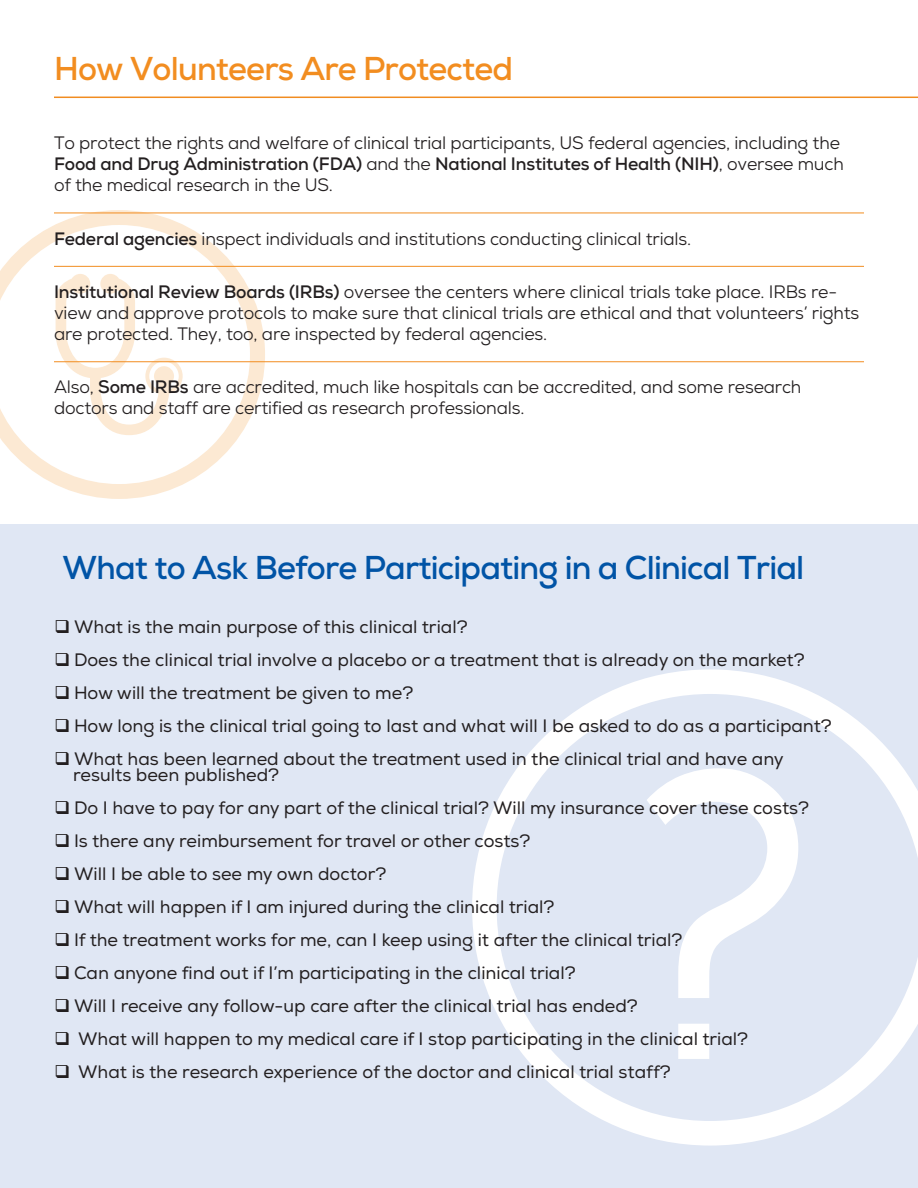
<style>
.page{position:relative;width:918px;height:1188px;background:#fff}
.page>*{position:absolute;margin:0;border:0;box-sizing:border-box;transform-origin:0 0}
.subhead{font:700 33px "Nexa";letter-spacing:-.025em;color:#0154a6}
.subhead-2{font:700 33px "Nexa";letter-spacing:-.025em;color:#f28d20}
.t1{font:18px/16.5px "Nexa";color:#231f20}
.body_copy{font:18px/21px "Nexa";letter-spacing:-.01em;color:#231f20}
.s1{font-weight:700}
</style>
<div class="page">
<svg style="left:0;top:210px;width:265px;height:288px"></svg>
<svg style="left:56px;top:274px;width:127px;height:161px"></svg>
<hr style="left:54px;top:213px;width:810px;height:1px;background:#f28d20">
<hr style="left:54px;top:266px;width:810px;height:1px;background:#f28d20">
<hr style="left:54px;top:361px;width:810px;height:1px;background:#f28d20">
<hr style="left:54px;top:97px;width:864px;height:1px;background:#f18c20">
<div style="left:0;top:524px;width:918px;height:664px;background:#e0e7f4"></div>
<svg style="left:472px;top:669px;width:446px;height:477px"></svg>
<svg style="left:647px;top:768px;width:151px;height:291px"></svg>
<p class="subhead-2" style="left:54px;top:47px;width:461px">How Volunteers Are Protected</p>
<p class="body_copy" style="left:54px;top:133px;width:791px">To protect the rights and welfare of clinical trial participants, US federal agencies, including the<br><span class="s1">Food and Drug Administration (FDA)</span> and the <span class="s1">National Institutes of Health (NIH)</span>, oversee much of the medical research in the US.</p>
<p class="body_copy" style="left:54px;top:228px;width:639px"><span class="s1">Federal agencies</span> inspect individuals and institutions conducting clinical trials.</p>
<p class="body_copy" style="left:54px;top:281px;width:807px"><span class="s1">Institutional Review Boards (IRBs)</span> oversee the centers where clinical trials take place. IRBs re&shy;view and approve protocols to make sure that clinical trials are ethical and that volunteers’ rights are protected. They, too, are inspected by federal agencies.</p>
<p class="body_copy" style="left:54px;top:377px;width:749px">Also, <span class="s1">Some IRBs</span> are accredited, much like hospitals can be accredited, and some research doctors and staff are certified as research professionals.</p>
<p class="subhead" style="left:63px;top:547px;width:743px">What to Ask Before Participating in a Clinical Trial</p>
<p class="t1" style="left:55px;top:619px;width:415px">❑ What is the main purpose of this clinical trial?</p>
<p class="t1" style="left:55px;top:652px;width:751px">❑ Does the clinical trial involve a placebo or a treatment that is already on the market?</p>
<p class="t1" style="left:55px;top:685px;width:360px">❑ How will the treatment be given to me?</p>
<p class="t1" style="left:55px;top:718px;width:779px">❑ How long is the clinical trial going to last and what will I be asked to do as a participant?</p>
<p class="t1" style="left:73px;top:751px;width:712px;text-indent:-19px">❑ What has been learned about the treatment used in the clinical trial and have any results been published?</p>
<p class="t1" style="left:55px;top:800px;width:756px">❑ Do I have to pay for any part of the clinical trial? Will my insurance cover these costs?</p>
<p class="t1" style="left:55px;top:833px;width:477px">❑ Is there any reimbursement for travel or other costs?</p>
<p class="t1" style="left:55px;top:866px;width:333px">❑ Will I be able to see my own doctor?</p>
<p class="t1" style="left:55px;top:899px;width:501px">❑ What will happen if I am injured during the clinical trial?</p>
<p class="t1" style="left:55px;top:932px;width:629px">❑ If the treatment works for me, can I keep using it after the clinical trial?</p>
<p class="t1" style="left:55px;top:965px;width:523px">❑ Can anyone find out if I’m participating in the clinical trial?</p>
<p class="t1" style="left:55px;top:998px;width:585px">❑ Will I receive any follow-up care after the clinical trial has ended?</p>
<p class="t1" style="left:55px;top:1031px;width:695px">❑ What will happen to my medical care if I stop participating in the clinical trial?</p>
<p class="t1" style="left:55px;top:1064px;width:618px">❑ What is the research experience of the doctor and clinical trial staff?</p>
</div>
